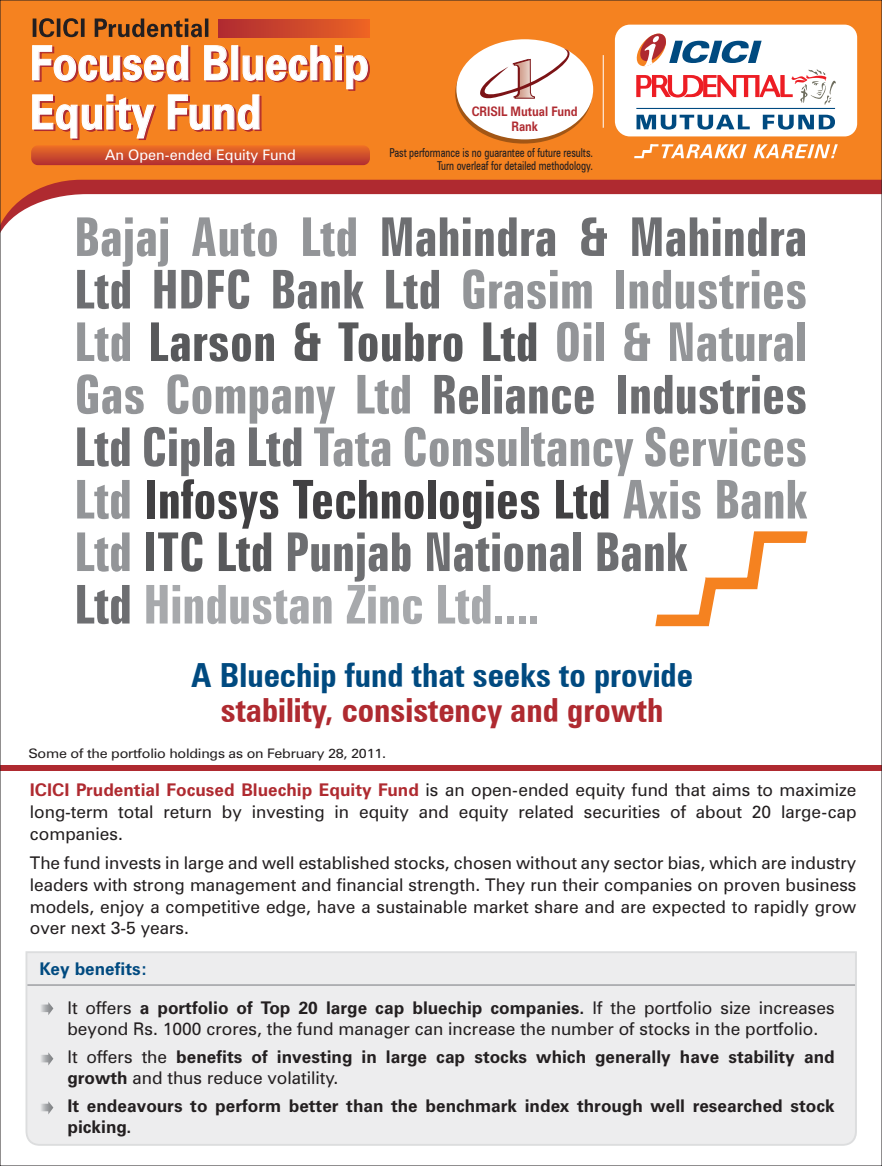
<style>
.page{position:relative;width:882px;height:1166px;background:#fff}
.page>*{position:absolute;margin:0;border:0;box-sizing:border-box;transform-origin:0 0}
.t1{font:700 extra-condensed 53.55px/52.5px "Zurich BT";color:#939598}
.t2{font:700 47.43px/49.2px "Zurich BT";color:#fff;scale:.87 1}
.t3{font:700 condensed 33.25px "Zurich BT";color:#004a80}
.t4{font:700 condensed 33.25px "Zurich BT";color:#af2a30}
.t5{font:17.5px/21.9px "Zurich BT";color:#231f20;text-align:justify}
.t6{font:700 17.5px/21px "Zurich BT";color:#231f20}
.t7{font:700 17.5px "Zurich BT";color:#004a80}
.t8{font:14.53px "Zurich BT";color:#fff}
.t9{font:13.12px "Zurich BT";letter-spacing:-.015em;color:#231f20;scale:1.1 1}
.t10{font:700 13.12px/15.8px "Zurich BT";color:#af2a30;text-align:center;scale:.86 1}
.t11{font:condensed 12.25px/13.1px "Zurich BT";color:#231f20;text-align:right;scale:.87 1}
.s1{color:#6d6e71}
.s2{color:#58595b}
.s3{color:#414042}
.s4{color:#a7a9ac}
.s5{font-weight:700;color:#af2a30}
.s6{font-weight:700}
.s7{font-weight:400}
</style>
<div class="page">
<svg style="left:2px;top:2px;width:878px;height:228px;fill:#f58220"></svg>
<div style="left:0;top:765px;width:882px;height:5px;background:#af2a30"></div>
<div style="left:25px;top:951px;width:832px;height:195px;background:#ededee"></div>
<hr style="left:27px;top:984px;width:828px;height:1px;background:#939598">
<svg style="left:40px;top:1052px;width:13px;height:13px"></svg>
<svg style="left:40px;top:1002px;width:13px;height:13px"></svg>
<svg style="left:40px;top:1101px;width:13px;height:13px"></svg>
<svg style="left:33px;top:18px;width:175px;height:19px;background:#9f5920"></svg>
<div style="left:218px;top:19px;width:152px;height:18px;background:linear-gradient(to right,#ae2a32,#ec6324)"></div>
<svg style="left:31px;top:45px;width:339px;height:120px;background:#ea7d35"></svg>
<svg style="left:615px;top:25px;width:242px;height:111px"></svg>
<svg style="left:634px;top:144px;width:113px;height:14px"></svg>
<svg style="left:754px;top:144px;width:84px;height:14px"></svg>
<div style="left:456px;top:39px;width:137px;height:100px;background:#fff;border-radius:50%"></div>
<svg style="left:478px;top:48px;width:94px;height:137px"></svg>
<hr style="left:603px;top:55px;width:1px;height:73px;background:#fff">
<svg style="left:655px;top:531px;width:153px;height:96px"></svg>
<h2 class="t2" style="left:30px;top:38px;width:392px">Focused Bluechip<br>Equity Fund</h2>
<p class="t8" style="left:105px;top:146px;width:192px">An Open-ended Equity Fund</p>
<p class="t10" style="left:472px;top:103px;width:125px">CRISIL Mutual Fund<br>Rank</p>
<p class="t11" style="left:389px;top:145px;width:236px">Past performance is no guarantee of future results.<br>Turn overleaf for detailed methodology.</p>
<p class="t1" style="left:74px;top:211px;width:734px">Bajaj Auto Ltd <span class="s1">Mahindra &amp; Mahindra Ltd HDFC Bank Ltd</span> Grasim Industries Ltd <span class="s2">Larson &amp; Toubro Ltd</span> Oil &amp; Natural Gas Company Ltd <span class="s1">Reliance Industries Ltd Cipla Ltd</span> Tata Consultancy Services Ltd <span class="s3">Infosys Technologies Ltd</span> Axis Bank Ltd <span class="s2">ITC Ltd</span> <span class="s1">Punjab National Bank<br>Ltd</span> <span class="s4">Hindustan Zinc Ltd....</span></p>
<h3 class="t3" style="left:191px;top:655px;width:503px">A Bluechip fund that seeks to provide</h3>
<h3 class="t4" style="left:221px;top:690px;width:444px">stability, consistency and growth</h3>
<p class="t9" style="left:28px;top:745px;width:327px">Some of the portfolio holdings as on February 28, 2011.</p>
<p class="t5" style="left:30px;top:779px;width:828px"><span class="s5">ICICI Prudential Focused Bluechip Equity Fund</span> is an open-ended equity fund that aims to maximize long-term total return by investing in equity and equity related securities of about 20 large-cap companies.</p>
<p class="t5" style="left:30px;top:851px;width:828px">The fund invests in large and well established stocks, chosen without any sector bias, which are industry leaders with strong management and financial strength. They run their companies on proven business models, enjoy a competitive edge, have a sustainable market share and are expected to rapidly grow over next 3-5 years.</p>
<p class="t7" style="left:40px;top:958px;width:109px">Key benefits:</p>
<p class="t5" style="left:67px;top:997px;width:769px;line-height:21px">It offers <span class="s6">a portfolio of Top 20 large cap bluechip companies.</span> If the portfolio size increases beyond Rs. 1000 crores, the fund manager can increase the number of stocks in the portfolio.</p>
<p class="t6" style="left:67px;top:1046px;width:769px"><span class="s7">It offers the</span> benefits of investing in large cap stocks which generally have stability and growth <span class="s7">and thus reduce volatility.</span></p>
<p class="t6" style="left:67px;top:1095px;width:769px">It endeavours to perform better than the benchmark index through well researched stock picking.</p>
</div>
